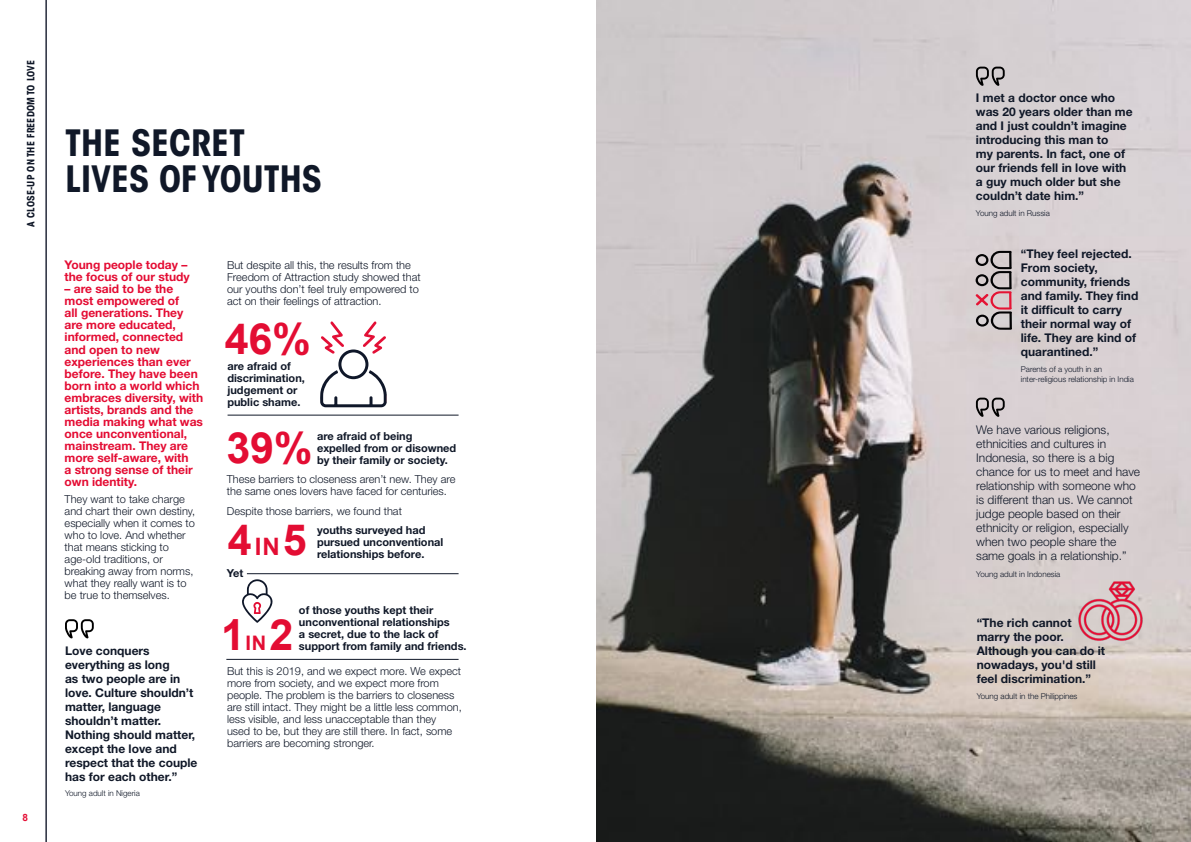
<style>
.page{position:relative;width:1191px;height:842px;background:#fff}
.page>*{position:absolute;margin:0;border:0;box-sizing:border-box;transform-origin:0 0}
.t1{font:700 43px/91.7px "Arial";color:#e30d33}
.t2{font:700 condensed 36px/36px "ITC Avant Garde Std";color:#101828}
.t3{font:700 12px/14px "Helvetica Neue LT Std";color:#101828}
.t4{font:700 12px/12px "Helvetica Neue LT Std";color:#e40c33}
.t5{font:300 12px/14px "Helvetica Neue LT Std";color:#101828}
.t6{font:300 11px/12px "Helvetica Neue LT Std";color:#101828}
.t7{font:700 11px/12px "Helvetica Neue LT Std";color:#101828}
.t8{font:700 condensed 10px "ITC Avant Garde Std";letter-spacing:.02em;color:#101828}
.t9{font:700 10px "Arial";color:#e40c33}
.t10{font:300 8px/10px "Helvetica Neue LT Std";color:#101828}
.s1{font-size:24px}
.s2{font-size:20px}
</style>
<div class="page">
<hr style="left:46px;top:0;width:1px;height:842px;background:#1e2435">
<hr style="left:226px;top:659px;width:232px;height:1px;background:#101828">
<hr style="left:247px;top:573px;width:211px;height:1px;background:#101828">
<hr style="left:227px;top:415px;width:231px;height:1px;background:#101828">
<svg style="left:320px;top:321px;width:67px;height:86px"></svg>
<svg style="left:242px;top:579px;width:31px;height:44px"></svg>
<img style="left:596px;top:0;width:595px;height:842px">
<svg style="left:975px;top:251px;width:36px;height:79px;background:#ac989b"></svg>
<svg style="left:976px;top:67px;width:28px;height:19px"></svg>
<svg style="left:976px;top:398px;width:28px;height:19px"></svg>
<svg style="left:65px;top:619px;width:29px;height:19px"></svg>
<img style="left:1064px;top:564px;width:93px;height:93px">
<p class="t8" style="left:25px;top:227px;width:168px;rotate:-90deg">A CLOSE-UP ON THE FREEDOM TO LOVE</p>
<p class="t9" style="left:22px;top:812px;width:7px">8</p>
<h2 class="t2" style="left:65px;top:125px;width:258px">THE SECRET<br>LIVES OF YOUTHS</h2>
<p class="t4" style="left:65px;top:259px;width:127px">Young people today – the focus of our study</p>
<p class="t4" style="left:65px;top:283px;width:140px">– are said to be the most empowered of<br>all generations. They are more educated, informed, connected and open to new experiences than ever before. They have been born into a world which embraces diversity, with artists, brands and the media making what was once unconventional, mainstream. They are more self-aware, with<br>a strong sense of their own identity.</p>
<p class="t6" style="left:65px;top:493px;width:132px">They want to take charge and chart their own destiny, especially when it comes to who to love. And whether that means sticking to age-old traditions, or breaking away from norms, what they really want is to be true to themselves.</p>
<p class="t3" style="left:65px;top:643px;width:134px">Love conquers everything as long<br>as two people are in love. Culture shouldn’t matter, language shouldn’t matter.<br>Nothing should matter, except the love and respect that the couple has for each other.”</p>
<p class="t10" style="left:65px;top:788px;width:76px">Young adult in Nigeria</p>
<p class="t6" style="left:227px;top:259px;width:195px">But despite all this, the results from the Freedom of Attraction study showed that our youths don’t feel truly empowered to act on their feelings of attraction.</p>
<h1 class="t1" style="left:225px;top:293px;width:88px">46%</h1>
<p class="t7" style="left:227px;top:360px;width:79px">are afraid of discrimination, judgement or public shame.</p>
<h1 class="t1" style="left:226px;top:402px;width:88px">39%<br>4<span class="s1">IN</span>5</h1>
<p class="t7" style="left:317px;top:429px;width:141px">are afraid of being expelled from or disowned by their family or society.</p>
<p class="t6" style="left:227px;top:473px;width:230px">These barriers to closeness aren’t new. They are the same ones lovers have faced for centuries.</p>
<p class="t7" style="left:317px;top:524px;width:128px">youths surveyed had pursued unconventional relationships before.</p>
<p class="t6" style="left:227px;top:505px;width:177px">Despite those barriers, we found that</p>
<p class="t7" style="left:227px;top:567px;width:18px">Yet</p>
<p class="t7" style="left:299px;top:604px;width:169px">of those youths kept their unconventional relationships<br>a secret, due to the lack of support from family and friends.</p>
<p class="t6" style="left:227px;top:665px;width:236px">But this is 2019, and we expect more. We expect more from society, and we expect more from people. The problem is the barriers to closeness are still intact. They might be a little less common, less visible, and less unacceptable than they used to be, but they are still there. In fact, some barriers are becoming stronger.</p>
<h1 class="t1" style="left:221px;top:589px;width:74px">1<span class="s2">IN</span>2</h1>
<p class="t3" style="left:976px;top:91px;width:158px">I met a doctor once who was 20 years older than me and I just couldn’t imagine introducing this man to<br>my parents. In fact, one of our friends fell in love with a guy much older but she couldn’t date him.”</p>
<p class="t10" style="left:976px;top:208px;width:75px">Young adult in Russia</p>
<p class="t3" style="left:1020px;top:246px;width:119px">“They feel rejected.<br>From society, community, friends and family. They find it difficult to carry their normal way of life. They are kind of quarantined.”</p>
<p class="t10" style="left:1020px;top:364px;width:115px">Parents of a youth in an inter-religious relationship in India</p>
<p class="t5" style="left:976px;top:422px;width:165px">We have various religions, ethnicities and cultures in<br>Indonesia, so there is a big chance for us to meet and have relationship with someone who is different than us. We cannot judge people based on their ethnicity or religion, especially when two people share the same goals in a relationship.”</p>
<p class="t10" style="left:976px;top:569px;width:86px">Young adult in Indonesia</p>
<p class="t3" style="left:976px;top:615px;width:130px">“The rich cannot marry the poor.<br>Although you can do it nowadays, you'd still feel discrimination.”</p>
<p class="t10" style="left:976px;top:691px;width:102px">Young adult in the Philippines</p>
</div>
